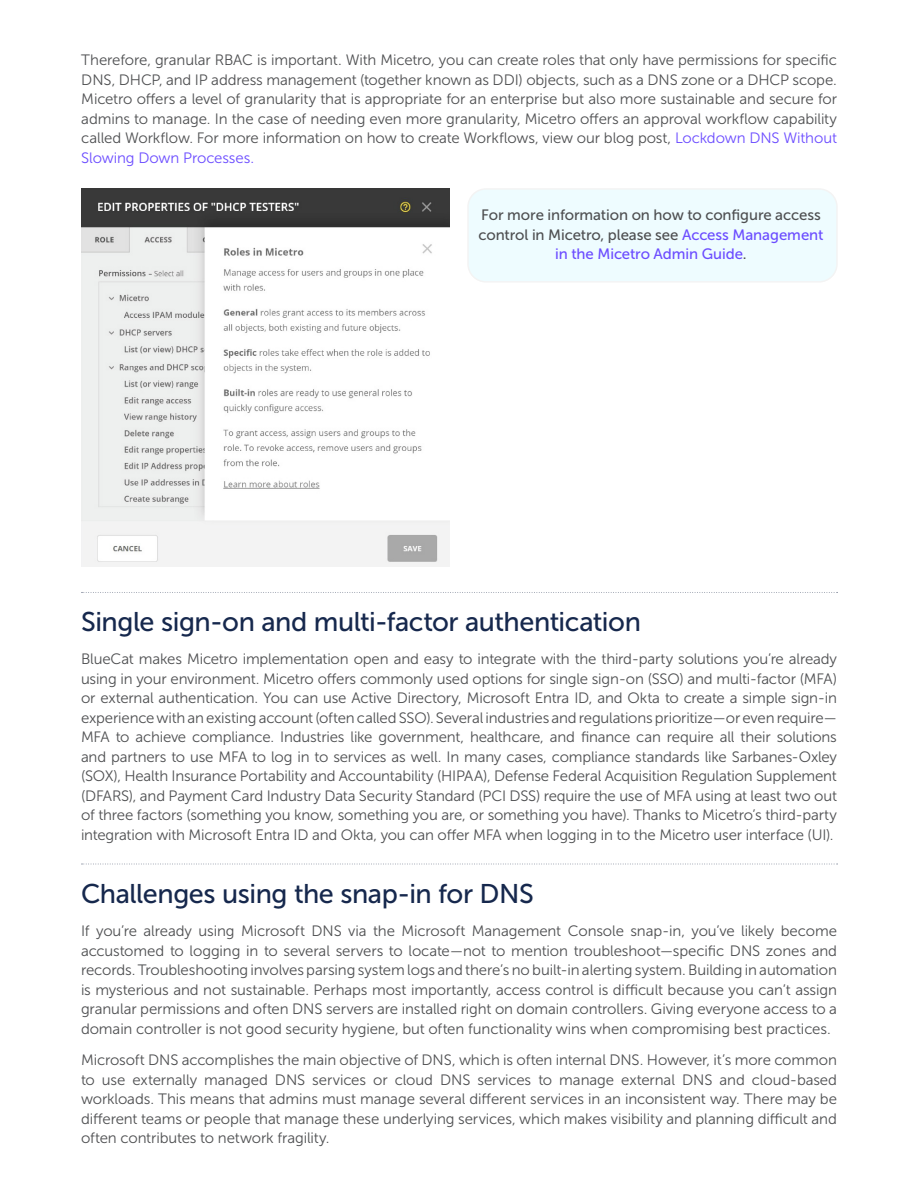
<style>
.page{position:relative;width:918px;height:1188px;background:#fff}
.page>*{position:absolute;margin:0;border:0;box-sizing:border-box;transform-origin:0 0}
.t1{font:27px "Museo Sans 500";letter-spacing:-.015em;color:#16284d}
.t2{font:15px/19.5px "Museo Sans 300";letter-spacing:-.01em;color:#4e4f51;text-align:justify}
.t3{font:15px/19.5px "Museo Sans 500";letter-spacing:-.005em;color:#4e4f51;text-align:center}
.s1{color:#6b4cff}
</style>
<div class="page">
<div style="left:468px;top:189px;width:369px;height:93px;background:#eefcff;border-radius:18px"></div>
<div style="left:467px;top:188px;width:371px;height:95px;border:2px solid #4e4f51;border-radius:18px"></div>
<img style="left:81px;top:189px;width:369px;height:378px">
<svg style="left:82px;top:592px;width:756px;height:1px"></svg>
<svg style="left:82px;top:864px;width:756px;height:1px"></svg>
<p class="t2" style="left:81px;top:50px;width:757px">Therefore, granular RBAC is important. With Micetro, you can create roles that only have permissions for specific DNS, DHCP, and IP address management (together known as DDI) objects, such as a DNS zone or a DHCP scope.<br>Micetro offers a level of granularity that is appropriate for an enterprise but also more sustainable and secure for admins to manage. In the case of needing even more granularity, Micetro offers an approval workflow capability called Workflow. For more information on how to create Workflows, view our blog post, <span class="s1">Lockdown DNS Without Slowing Down Processes.</span></p>
<p class="t3" style="left:479px;top:205px;width:346px">For more information on how to configure access control in Micetro, please see <span class="s1">Access Management in the Micetro Admin Guide</span>.</p>
<h1 class="t1" style="left:81px;top:607px;width:561px">Single sign-on and multi-factor authentication</h1>
<p class="t2" style="left:81px;top:649px;width:758px">BlueCat makes Micetro implementation open and easy to integrate with the third-party solutions you’re already using in your environment. Micetro offers commonly used options for single sign-on (SSO) and multi-factor (MFA) or external authentication. You can use Active Directory, Microsoft Entra ID, and Okta to create a simple sign-in experience with an existing account (often called SSO). Several industries and regulations prioritize—or even require— MFA to achieve compliance. Industries like government, healthcare, and finance can require all their solutions and partners to use MFA to log in to services as well. In many cases, compliance standards like Sarbanes-Oxley (SOX), Health Insurance Portability and Accountability (HIPAA), Defense Federal Acquisition Regulation Supplement (DFARS), and Payment Card Industry Data Security Standard (PCI DSS) require the use of MFA using at least two out of three factors (something you know, something you are, or something you have). Thanks to Micetro’s third-party integration with Microsoft Entra ID and Okta, you can offer MFA when logging in to the Micetro user interface (UI).</p>
<h1 class="t1" style="left:81px;top:879px;width:454px">Challenges using the snap-in for DNS</h1>
<p class="t2" style="left:81px;top:922px;width:758px">If you’re already using Microsoft DNS via the Microsoft Management Console snap-in, you’ve likely become accustomed to logging in to several servers to locate—not to mention troubleshoot—specific DNS zones and records. Troubleshooting involves parsing system logs and there’s no built-in alerting system. Building in automation is mysterious and not sustainable. Perhaps most importantly, access control is difficult because you can’t assign granular permissions and often DNS servers are installed right on domain controllers. Giving everyone access to a domain controller is not good security hygiene, but often functionality wins when compromising best practices.</p>
<p class="t2" style="left:81px;top:1051px;width:758px">Microsoft DNS accomplishes the main objective of DNS, which is often internal DNS. However, it’s more common to use externally managed DNS services or cloud DNS services to manage external DNS and cloud-based workloads. This means that admins must manage several different services in an inconsistent way. There may be different teams or people that manage these underlying services, which makes visibility and planning difficult and often contributes to network fragility.</p>
</div>
